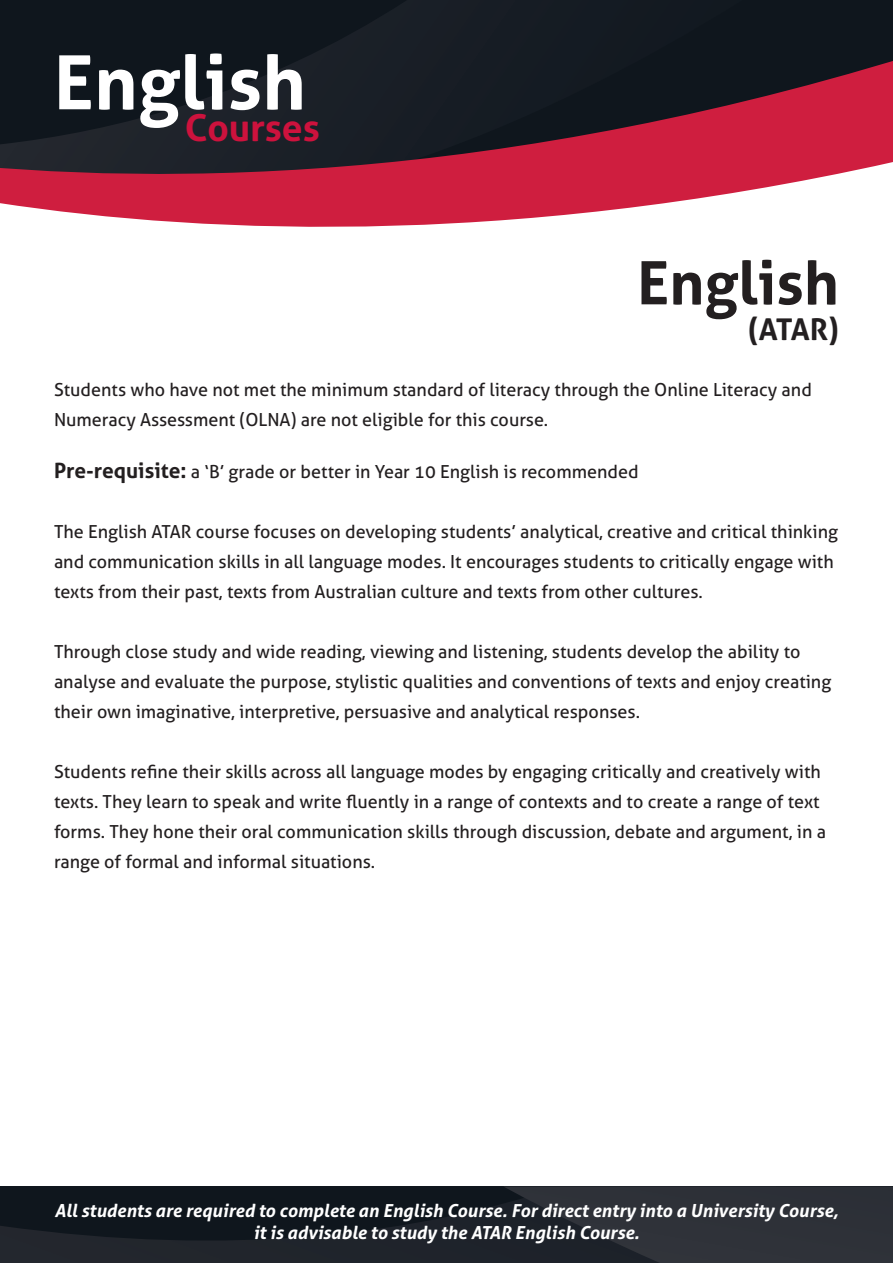
<style>
.page{position:relative;width:893px;height:1263px;background:#fff}
.page>*{position:absolute;margin:0;border:0;box-sizing:border-box;transform-origin:0 0}
.t1{font:700 75px "Aller";color:#fff}
.t2{font:700 60px "Aller";color:#231f20}
.t3{font:700 37.2px "Aller";color:#cd123d}
.t4{font:700 30px "Aller";color:#231f20}
.t5{font:18px/30px "Aller";color:#231f20}
.t6{font:italic 700 18px/21.6px "Aller";color:#fff;text-align:center}
.s1{font-weight:700;font-size:21px}
</style>
<div class="page">
<div style="left:743px;top:0;width:150px;height:27px;background:#0f161d"></div>
<svg style="left:0;top:0;width:743px;height:27px;background:#12181f"></svg>
<svg style="left:0;top:27px;width:893px;height:200px;background:#672f3e"></svg>
<svg style="left:0;top:1186px;width:503px;height:77px;background:#161b23"></svg>
<svg style="left:503px;top:1186px;width:390px;height:77px;background:#2a2e35"></svg>
<p class="t1" style="left:54px;top:36px;width:254px">English</p>
<p class="t3" style="left:185px;top:105px;width:137px">Courses</p>
<p class="t2" style="left:637px;top:246px;width:203px">English</p>
<p class="t4" style="left:748px;top:311px;width:92px">(ATAR)</p>
<p class="t5" style="left:54px;top:375px;width:759px">Students who have not met the minimum standard of literacy through the Online Literacy and<br>Numeracy Assessment (OLNA) are not eligible for this course.</p>
<p class="t5" style="left:54px;top:456px;width:586px"><span class="s1">Pre-requisite:</span> a ‘B’ grade or better in Year 10 English is recommended</p>
<p class="t5" style="left:54px;top:516px;width:786px">The English ATAR course focuses on developing students’ analytical, creative and critical thinking and communication skills in all language modes. It encourages students to critically engage with texts from their past, texts from Australian culture and texts from other cultures.</p>
<p class="t5" style="left:54px;top:636px;width:779px">Through close study and wide reading, viewing and listening, students develop the ability to analyse and evaluate the purpose, stylistic qualities and conventions of texts and enjoy creating their own imaginative, interpretive, persuasive and analytical responses.</p>
<p class="t5" style="left:54px;top:756px;width:773px">Students refine their skills across all language modes by engaging critically and creatively with texts. They learn to speak and write fluently in a range of contexts and to create a range of text forms. They hone their oral communication skills through discussion, debate and argument, in a range of formal and informal situations.</p>
<p class="t6" style="left:55px;top:1199px;width:785px">All students are required to complete an English Course. For direct entry into a University Course, it is advisable to study the ATAR English Course.</p>
</div>
